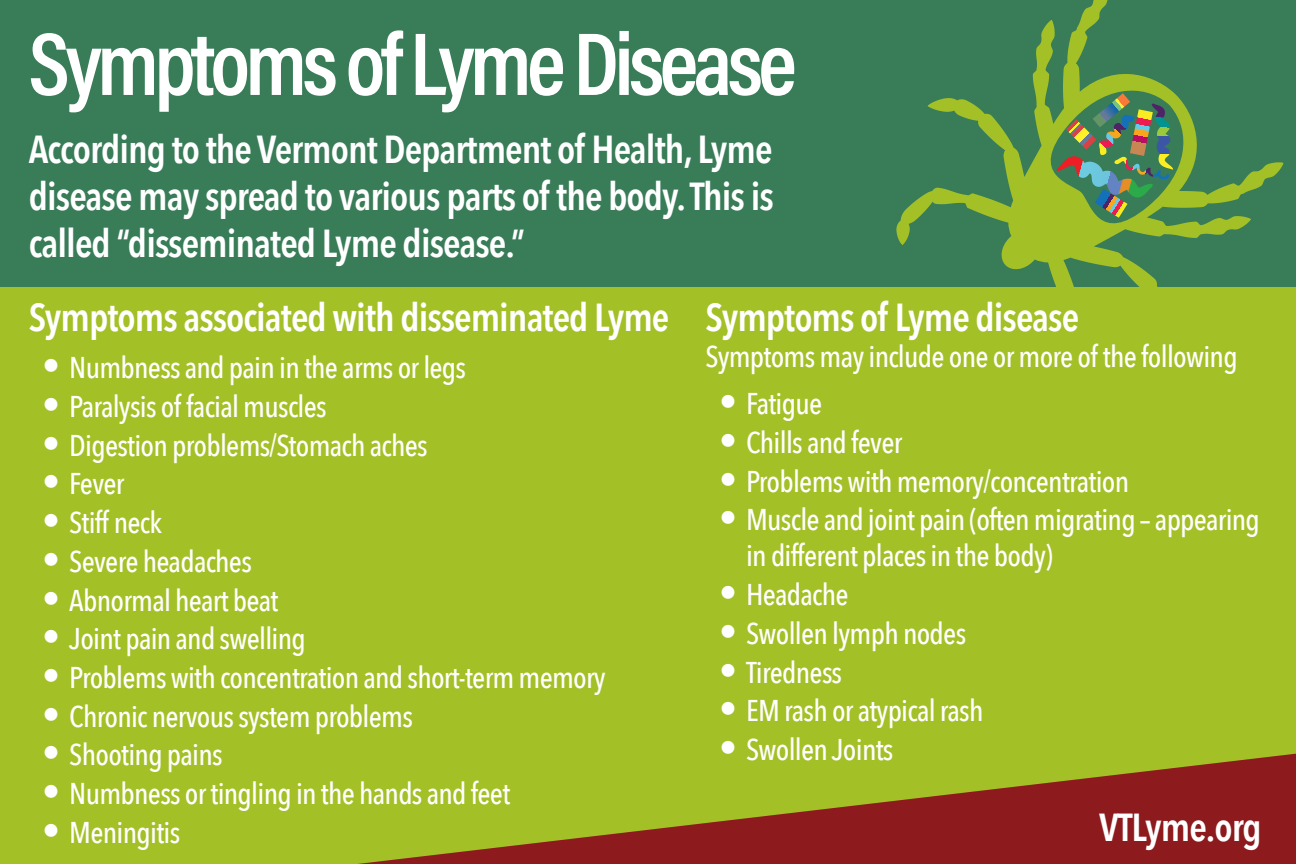
<style>
.page{position:relative;width:1296px;height:864px;background:#fff}
.page>*{position:absolute;margin:0;border:0;box-sizing:border-box;transform-origin:0 0}
.t1{font:600 90px "Acumin Pro Cond";letter-spacing:-.05em;color:#fff}
.Body_Paragraph{font:600 39px/46.8px "Avenir Next Condensed";letter-spacing:-.025em;color:#fff;text-align:justify}
.Body_Paragraph-2{font:500 30px/36px "Avenir Next Condensed";letter-spacing:-.025em;color:#fff}
.s1{font-size:36px}
</style>
<div class="page">
<div style="left:0;top:169px;width:1296px;height:695px;background:#a3c027"></div>
<div style="left:0;top:0;width:1296px;height:287px;background:#387c58"></div>
<svg style="left:358px;top:754px;width:938px;height:110px"></svg>
<svg style="left:896px;top:0;width:388px;height:287px"></svg>
<svg style="left:1057px;top:93px;width:116px;height:125px"></svg>
<p class="t1" style="left:29px;top:5px;width:770px">Symptoms of Lyme Disease</p>
<p class="Body_Paragraph" style="left:29px;top:125px;width:747px">According to the Vermont Department of Health, Lyme disease may spread to various parts of the body. This is called “disseminated Lyme disease.”</p>
<p class="Body_Paragraph" style="left:29px;top:292px;width:642px">Symptoms associated with disseminated Lyme</p>
<p class="Body_Paragraph-2" style="left:42px;top:350px;width:425px"><span class="s1">•</span> Numbness and pain in the arms or legs</p>
<p class="Body_Paragraph-2" style="left:42px;top:388px;width:286px"><span class="s1">•</span> Paralysis of facial muscles</p>
<p class="Body_Paragraph-2" style="left:42px;top:427px;width:387px"><span class="s1">•</span> Digestion problems/Stomach aches</p>
<p class="Body_Paragraph-2" style="left:42px;top:466px;width:84px"><span class="s1">•</span> Fever</p>
<p class="Body_Paragraph-2" style="left:42px;top:505px;width:121px"><span class="s1">•</span> Stiff neck</p>
<p class="Body_Paragraph-2" style="left:42px;top:543px;width:211px"><span class="s1">•</span> Severe headaches</p>
<p class="Body_Paragraph-2" style="left:42px;top:582px;width:238px"><span class="s1">•</span> Abnormal heart beat</p>
<p class="Body_Paragraph-2" style="left:42px;top:621px;width:265px"><span class="s1">•</span> Joint pain and swelling</p>
<p class="Body_Paragraph-2" style="left:42px;top:659px;width:565px"><span class="s1">•</span> Problems with concentration and short-term memory</p>
<p class="Body_Paragraph-2" style="left:42px;top:698px;width:372px"><span class="s1">•</span> Chronic nervous system problems</p>
<p class="Body_Paragraph-2" style="left:42px;top:737px;width:182px"><span class="s1">•</span> Shooting pains</p>
<p class="Body_Paragraph-2" style="left:42px;top:775px;width:470px"><span class="s1">•</span> Numbness or tingling in the hands and feet</p>
<p class="Body_Paragraph-2" style="left:42px;top:814px;width:140px"><span class="s1">•</span> Meningitis</p>
<p class="Body_Paragraph" style="left:706px;top:292px;width:375px">Symptoms of Lyme disease</p>
<p class="Body_Paragraph-2" style="left:706px;top:338px;width:534px">Symptoms may include one or more of the following</p>
<p class="Body_Paragraph-2" style="left:719px;top:386px;width:105px"><span class="s1">•</span> Fatigue</p>
<p class="Body_Paragraph-2" style="left:719px;top:424px;width:185px"><span class="s1">•</span> Chills and fever</p>
<p class="Body_Paragraph-2" style="left:719px;top:463px;width:412px"><span class="s1">•</span> Problems with memory/concentration</p>
<p class="Body_Paragraph-2" style="left:746px;top:502px;width:515px;text-indent:-27px"><span class="s1">•</span> Muscle and joint pain (often migrating – appearing in different places in the body)</p>
<p class="Body_Paragraph-2" style="left:719px;top:577px;width:131px"><span class="s1">•</span> Headache</p>
<p class="Body_Paragraph-2" style="left:719px;top:615px;width:249px"><span class="s1">•</span> Swollen lymph nodes</p>
<p class="Body_Paragraph-2" style="left:719px;top:654px;width:125px"><span class="s1">•</span> Tiredness</p>
<p class="Body_Paragraph-2" style="left:719px;top:693px;width:266px"><span class="s1">•</span> EM rash or atypical rash</p>
<p class="Body_Paragraph-2" style="left:719px;top:731px;width:176px"><span class="s1">•</span> Swollen Joints</p>
<p class="Body_Paragraph" style="left:1099px;top:803px;width:164px">VTLyme.org</p>
</div>
